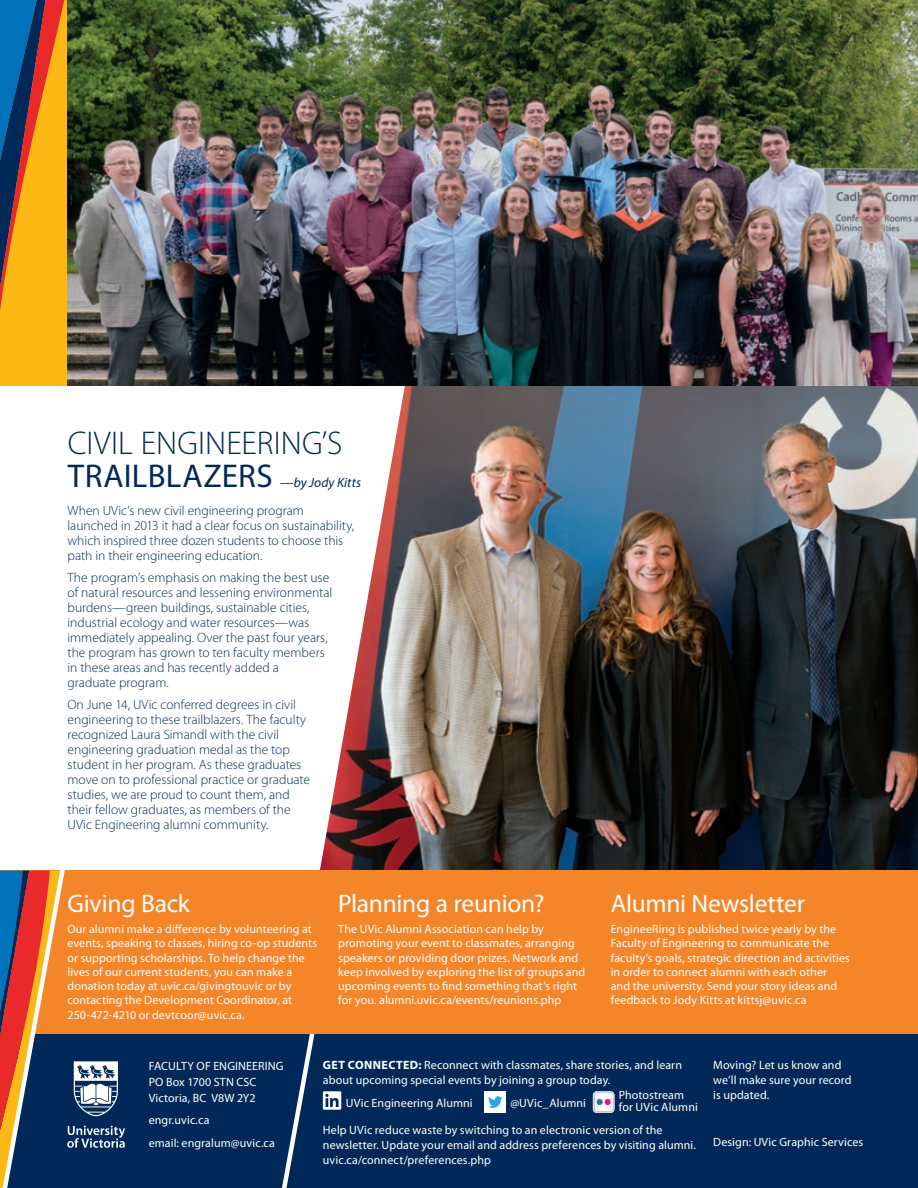
<style>
.page{position:relative;width:918px;height:1188px;background:#fff}
.page>*{position:absolute;margin:0;border:0;box-sizing:border-box;transform-origin:0 0}
.HeadCaps{font:300 33px/33px "Myriad Pro";color:#002858}
.headWhite{font:25.5px "Myriad Pro";letter-spacing:-.01em;color:#fff}
.body_light{font:300 13.5px/15px "Myriad Pro";color:#002858}
.HeadCaps-2{font:italic 13.5px "Myriad Pro";letter-spacing:.005em;color:#002858}
.bodyReverse{font:12px/14.2px "Myriad Pro";letter-spacing:.005em;color:#fff}
.text{font:12px/12px "Myriad Pro";letter-spacing:.005em;color:#fff}
.s1{font-weight:400}
.s2{font-weight:700}
</style>
<div class="page">
<img style="left:320px;top:386px;width:598px;height:484px">
<div style="left:0;top:1034px;width:918px;height:154px;background:#002858"></div>
<div style="left:484px;top:1091px;width:22px;height:22px;background:#fff"></div>
<svg style="left:488px;top:1096px;width:14px;height:12px"></svg>
<svg style="left:593px;top:1091px;width:21px;height:22px"></svg>
<svg style="left:282px;top:1034px;width:59px;height:154px"></svg>
<div style="left:0;top:870px;width:918px;height:164px;background:#f58529"></div>
<svg style="left:0;top:870px;width:125px;height:318px"></svg>
<svg style="left:0;top:0;width:68px;height:386px;background:#ba8d32"></svg>
<img style="left:68px;top:0;width:850px;height:386px">
<p class="HeadCaps" style="left:68px;top:427px;width:276px">CIVIL ENGINEERING’S<br><span class="s1">TRAILBLAZERS</span></p>
<p class="HeadCaps-2" style="left:280px;top:474px;width:83px">—by Jody Kitts</p>
<p class="body_light" style="left:68px;top:503px;width:288px">When UVic’s new civil engineering program launched in 2013 it had a clear focus on sustainability, which inspired three dozen students to choose this path in their engineering education.</p>
<p class="body_light" style="left:68px;top:570px;width:266px">The program’s emphasis on making the best use of natural resources and lessening environmental burdens—green buildings, sustainable cities, industrial ecology and water resources—was immediately appealing. Over the past four years, the program has grown to ten faculty members in these areas and has recently added a<br>graduate program.</p>
<p class="body_light" style="left:68px;top:697px;width:244px">On June 14, UVic conferred degrees in civil engineering to these trailblazers. The faculty recognized Laura Simandl with the civil engineering graduation medal as the top student in her program. As these graduates move on to professional practice or graduate studies, we are proud to count them, and their fellow graduates, as members of the UVic Engineering alumni community.</p>
<p class="headWhite" style="left:68px;top:888px;width:124px">Giving Back</p>
<p class="bodyReverse" style="left:68px;top:922px;width:251px">Our alumni make a difference by volunteering at events, speaking to classes, hiring co-op students or supporting scholarships. To help change the lives of our current students, you can make a donation today at uvic.ca/givingtouvic or by contacting the Development Coordinator, at 250-472-4210 or devtcoor@uvic.ca.</p>
<p class="headWhite" style="left:338px;top:888px;width:208px">Planning a reunion?</p>
<p class="bodyReverse" style="left:338px;top:922px;width:249px">The UVic Alumni Association can help by promoting your event to classmates, arranging speakers or providing door prizes. Network and keep involved by exploring the list of groups and upcoming events to find something that’s right for you. alumni.uvic.ca/events/reunions.php</p>
<p class="headWhite" style="left:611px;top:888px;width:196px">Alumni Newsletter</p>
<p class="bodyReverse" style="left:611px;top:922px;width:241px">EngineeRing is published twice yearly by the Faculty of Engineering to communicate the faculty’s goals, strategic direction and activities in order to connect alumni with each other<br>and the university. Send your story ideas and feedback to Jody Kitts at kittsj@uvic.ca</p>
<p class="bodyReverse" style="left:149px;top:1058px;width:136px;line-height:15.8px">FACULTY OF ENGINEERING<br>PO Box 1700 STN CSC</p>
<p class="bodyReverse" style="left:149px;top:1090px;width:108px">Victoria, BC V8W 2Y2</p>
<p class="bodyReverse" style="left:149px;top:1113px;width:62px">engr.uvic.ca</p>
<p class="bodyReverse" style="left:149px;top:1135px;width:128px">email: engralum@uvic.ca</p>
<p class="bodyReverse" style="left:323px;top:1057px;width:361px;line-height:15px"><span class="s2">GET CONNECTED:</span> Reconnect with classmates, share stories, and learn about upcoming special events by joining a group today.</p>
<p class="text" style="left:346px;top:1097px;width:128px">UVic Engineering Alumni</p>
<p class="text" style="left:510px;top:1097px;width:77px">@UVic_Alumni</p>
<p class="text" style="left:619px;top:1089px;width:81px">Photostream for UVic Alumni</p>
<p class="bodyReverse" style="left:323px;top:1122px;width:375px;line-height:15px">Help UVic reduce waste by switching to an electronic version of the newsletter. Update your email and address preferences by visiting alumni. uvic.ca/connect/preferences.php</p>
<p class="bodyReverse" style="left:713px;top:1057px;width:140px;line-height:15px">Moving? Let us know and we’ll make sure your record is updated.</p>
<p class="bodyReverse" style="left:713px;top:1135px;width:152px">Design: UVic Graphic Services</p>
</div>
